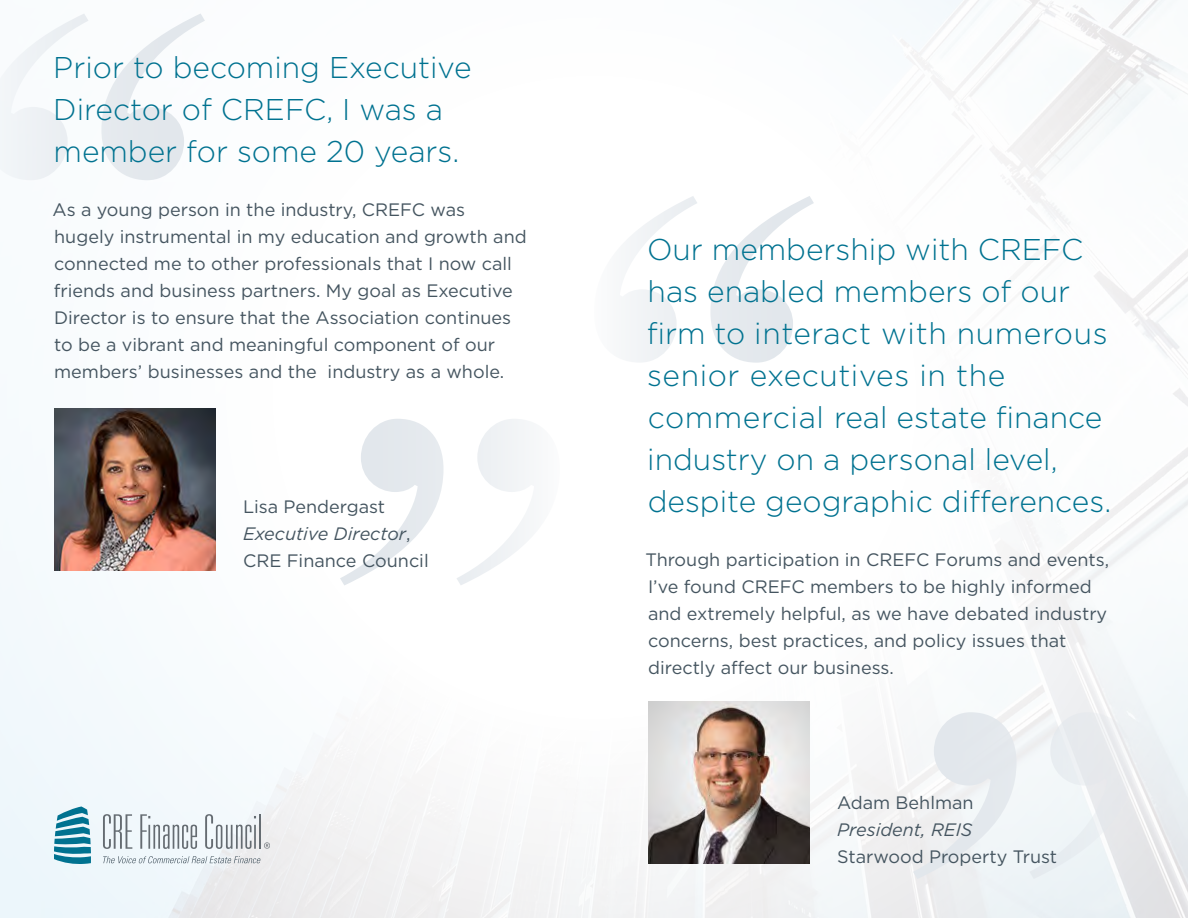
<style>
.page{position:relative;width:1188px;height:918px;background:#fff}
.page>*{position:absolute;margin:0;border:0;box-sizing:border-box;transform-origin:0 0}
.t1{font:300 30px/42px "Gotham";color:#007290}
.t2{font:18px/27px "Gotham";color:#455560}
.t3{font:italic 18px "Gotham";color:#455560}
.s1{font-style:italic}
</style>
<div class="page">
<img style="left:0;top:0;width:1188px;height:918px">
<svg style="left:54px;top:806px;width:37px;height:58px"></svg>
<svg style="left:103px;top:814px;width:29px;height:35px"></svg>
<svg style="left:140px;top:814px;width:57px;height:35px"></svg>
<svg style="left:205px;top:814px;width:51px;height:35px"></svg>
<hr style="left:259px;top:814px;width:2px;height:35px;background:#656c72">
<svg style="left:264px;top:842px;width:6px;height:7px"></svg>
<svg style="left:103px;top:856px;width:158px;height:7px"></svg>
<svg style="left:0;top:14px;width:205px;height:166px"></svg>
<svg style="left:594px;top:196px;width:220px;height:167px"></svg>
<svg style="left:340px;top:419px;width:220px;height:166px"></svg>
<svg style="left:913px;top:712px;width:220px;height:167px"></svg>
<img style="left:648px;top:702px;width:162px;height:162px">
<img style="left:54px;top:408px;width:162px;height:162px">
<h1 class="t1" style="left:53px;top:46px;width:420px">Prior to becoming Executive<br>Director of CREFC, I was a member for some 20 years.</h1>
<p class="t2" style="left:52px;top:196px;width:476px">As a young person in the industry, CREFC was hugely instrumental in my education and growth and connected me to other professionals that I now call friends and business partners. My goal as Executive Director is to ensure that the Association continues to be a vibrant and meaningful component of our members’ businesses and the industry as a whole.</p>
<p class="t2" style="left:243px;top:493px;width:187px">Lisa Pendergast<br><span class="s1">Executive Director</span>,<br>CRE Finance Council</p>
<h1 class="t1" style="left:647px;top:228px;width:466px">Our membership with CREFC has enabled members of our firm to interact with numerous senior executives in the commercial real estate finance industry on a personal level, despite geographic differences.</h1>
<p class="t2" style="left:645px;top:546px;width:465px">Through participation in CREFC Forums and events, I’ve found CREFC members to be highly informed and extremely helpful, as we have debated industry concerns, best practices, and policy issues that directly affect our business.</p>
<p class="t2" style="left:837px;top:789px;width:138px">Adam Behlman</p>
<p class="t3" style="left:837px;top:819px;width:137px">President, REIS</p>
<p class="t2" style="left:837px;top:843px;width:222px">Starwood Property Trust</p>
</div>
